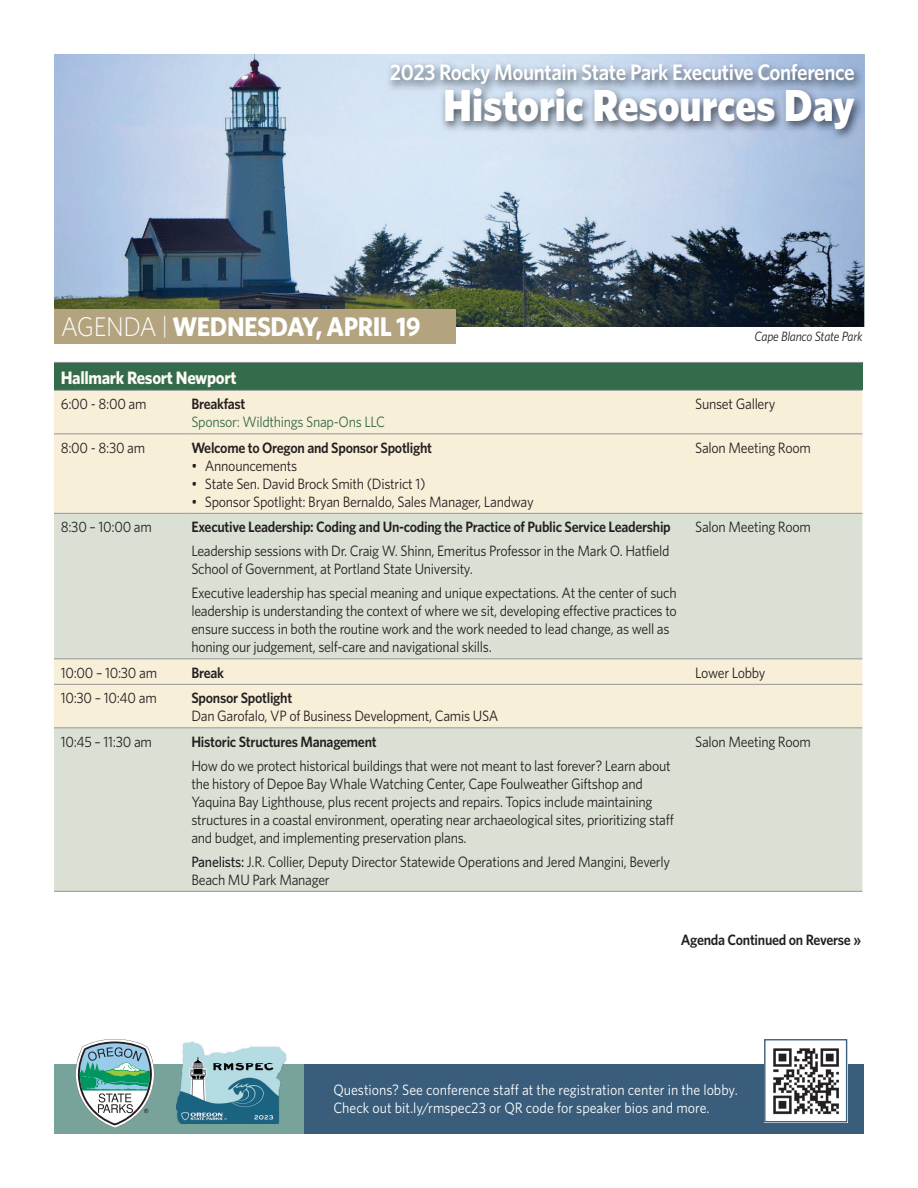
<style>
.page{position:relative;width:918px;height:1188px;background:#fff}
.page>*{position:absolute;margin:0;border:0;box-sizing:border-box;transform-origin:0 0}
.t1{font:900 45px "Whitney";color:#fff;scale:.91 1}
.t2{font:700 27px "Whitney";letter-spacing:-.02em;color:#fff;scale:.93 1}
.t3{font:600 22.5px "Whitney";letter-spacing:-.02em;color:#fff;scale:.93 1}
.t4{font:700 18px "Whitney";letter-spacing:-.02em;color:#fdfaf4;scale:.93 1}
.t5{font:15px/18px "Whitney";letter-spacing:-.02em;color:#231f20;scale:.93 1}
.t6{font:600 15px "Whitney";letter-spacing:-.02em;color:#231f20;scale:.93 1}
.t7{font:15px/18px "Whitney";color:#fff;scale:.93 1}
.t8{font:15px "Whitney";letter-spacing:-.02em;color:#346b4a;scale:.93 1}
.t9{font:italic 13.5px "Whitney";letter-spacing:-.02em;color:#231f20;scale:.93 1}
.s1{font-weight:300}
.s2{font-weight:300;font-size:24px}
.s3{font-weight:500}
</style>
<div class="page">
<div style="left:54px;top:362px;width:808px;height:28px;background:#346b4a"></div>
<div style="left:54px;top:391px;width:808px;height:122px;background:#f8efd9"></div>
<svg style="left:54px;top:514px;width:808px;height:377px;background:#dee3d4"></svg>
<hr style="left:54px;top:434px;width:131px;height:1px;background:#939598">
<hr style="left:54px;top:513px;width:131px;height:1px;background:#939598">
<hr style="left:54px;top:659px;width:131px;height:1px;background:#939598">
<hr style="left:54px;top:684px;width:808px;height:1px;background:#939598">
<hr style="left:54px;top:362px;width:808px;height:1px;background:#939598">
<hr style="left:54px;top:390px;width:808px;height:1px;background:#939598">
<hr style="left:185px;top:659px;width:677px;height:1px;background:#939598">
<hr style="left:185px;top:434px;width:677px;height:1px;background:#939598">
<hr style="left:185px;top:513px;width:677px;height:1px;background:#939598">
<hr style="left:54px;top:728px;width:808px;height:1px;background:#939598">
<hr style="left:54px;top:891px;width:808px;height:1px;background:#939598">
<img style="left:54px;top:54px;width:810px;height:273px">
<img style="left:385px;top:61px;width:480px;height:80px">
<div style="left:54px;top:309px;width:402px;height:35px;background:#b3a47f"></div>
<div style="left:54px;top:1065px;width:251px;height:69px;background:#78a39b"></div>
<div style="left:305px;top:1065px;width:559px;height:69px;background:#3a5d7b"></div>
<img style="left:176px;top:1042px;width:110px;height:82px">
<img style="left:766px;top:1048px;width:79px;height:72px">
<div style="left:764px;top:1039px;width:83px;height:83px;border:1px solid #3a5d7b"></div>
<svg style="left:75px;top:1039px;width:80px;height:89px"></svg>
<h3 class="t3" style="left:390px;top:64px;width:501px">2023 Rocky Mountain State Park Executive Conference</h3>
<h1 class="t1" style="left:443px;top:85px;width:454px">Historic Resources Day</h1>
<h2 class="t2" style="left:61px;top:311px;width:388px"><span class="s1">AGENDA</span> <span class="s2">|</span> WEDNESDAY, APRIL 19</h2>
<p class="t4" style="left:61px;top:367px;width:191px">Hallmark Resort Newport</p>
<p class="t5" style="left:61px;top:396px;width:94px">6:00 - 8:00 am</p>
<p class="t6" style="left:191px;top:398px;width:60px">Breakfast</p>
<p class="t8" style="left:191px;top:416px;width:210px">Sponsor: Wildthings Snap-Ons LLC</p>
<p class="t5" style="left:61px;top:440px;width:92px">8:00 - 8:30 am</p>
<p class="t6" style="left:191px;top:442px;width:260px">Welcome to Oregon and Sponsor Spotlight</p>
<p class="t5" style="left:191px;top:458px;width:115px">• Announcements</p>
<p class="t5" style="left:191px;top:476px;width:253px">• State Sen. David Brock Smith (District 1)</p>
<p class="t5" style="left:191px;top:494px;width:370px">• Sponsor Spotlight: Bryan Bernaldo, Sales Manager, Landway</p>
<p class="t5" style="left:61px;top:519px;width:99px">8:30 – 10:00 am</p>
<p class="t6" style="left:191px;top:521px;width:517px">Executive Leadership: Coding and Un-coding the Practice of Public Service Leadership</p>
<p class="t5" style="left:191px;top:543px;width:516px">Leadership sessions with Dr. Craig W. Shinn, Emeritus Professor in the Mark O. Hatfield<br>School of Government, at Portland State University.</p>
<p class="t5" style="left:191px;top:585px;width:524px">Executive leadership has special meaning and unique expectations. At the center of such leadership is understanding the context of where we sit, developing effective practices to ensure success in both the routine work and the work needed to lead change, as well as honing our judgement, self-care and navigational skills.</p>
<p class="t9" style="left:755px;top:330px;width:117px">Cape Blanco State Park</p>
<p class="t5" style="left:695px;top:396px;width:88px">Sunset Gallery</p>
<p class="t5" style="left:695px;top:440px;width:126px">Salon Meeting Room</p>
<p class="t5" style="left:695px;top:519px;width:126px">Salon Meeting Room</p>
<p class="t5" style="left:61px;top:665px;width:105px">10:00 – 10:30 am</p>
<p class="t6" style="left:191px;top:667px;width:37px">Break</p>
<p class="t5" style="left:695px;top:665px;width:77px">Lower Lobby</p>
<p class="t5" style="left:61px;top:690px;width:105px">10:30 – 10:40 am</p>
<p class="t6" style="left:191px;top:692px;width:110px">Sponsor Spotlight</p>
<p class="t5" style="left:191px;top:708px;width:332px">Dan Garofalo, VP of Business Development, Camis USA</p>
<p class="t5" style="left:61px;top:734px;width:100px">10:45 – 11:30 am</p>
<p class="t6" style="left:191px;top:736px;width:201px">Historic Structures Management</p>
<p class="t5" style="left:191px;top:758px;width:520px">How do we protect historical buildings that were not meant to last forever? Learn about the history of Depoe Bay Whale Watching Center, Cape Foulweather Giftshop and Yaquina Bay Lighthouse, plus recent projects and repairs. Topics include maintaining structures in a coastal environment, operating near archaeological sites, prioritizing staff and budget, and implementing preservation plans.</p>
<p class="t5" style="left:191px;top:854px;width:516px"><span class="s3">Panelists:</span> J.R. Collier, Deputy Director Statewide Operations and Jered Mangini, Beverly<br>Beach MU Park Manager</p>
<p class="t5" style="left:695px;top:734px;width:126px">Salon Meeting Room</p>
<p class="t6" style="left:681px;top:934px;width:195px">Agenda Continued on Reverse »</p>
<p class="t7" style="left:333px;top:1082px;width:436px">Questions? See conference staff at the registration center in the lobby.<br>Check out bit.ly/rmspec23 or QR code for speaker bios and more.</p>
</div>
